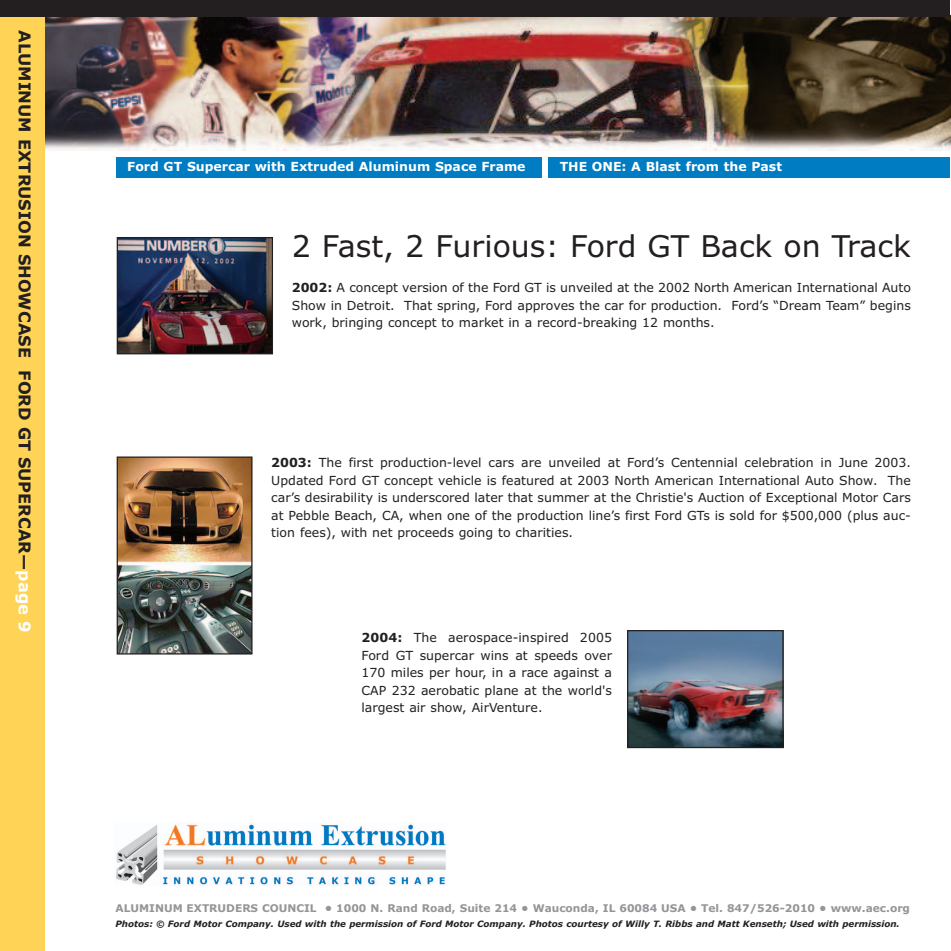
<style>
.page{position:relative;width:951px;height:951px;background:#fff}
.page>*{position:absolute;margin:0;border:0;box-sizing:border-box;transform-origin:0 0}
.t1{font:30px "Verdana";color:#231f20}
.t2{font:700 16.25px "Verdana";color:#231f20}
.t3{font:12.5px/17.5px "Verdana";color:#231f20;text-align:justify}
.t4{font:700 12.5px "Verdana";color:#fff}
.t5{font:700 10.62px "Verdana";color:#939598}
.t6{font:italic 700 8.75px "Verdana";color:#231f20}
.s1{color:#fff}
.s2{font-weight:700}
</style>
<div class="page">
<img style="left:44px;top:17px;width:905px;height:133px">
<div style="left:0;top:0;width:44px;height:950px;background:#fed356"></div>
<div style="left:0;top:0;width:949px;height:17px;background:#231f20"></div>
<img style="left:116px;top:824px;width:330px;height:61px">
<div style="left:117px;top:157px;width:424px;height:21px;background:#007cc2"></div>
<div style="left:548px;top:157px;width:401px;height:21px;background:#007cc2"></div>
<img style="left:119px;top:458px;width:131px;height:195px">
<div style="left:117px;top:456px;width:135px;height:199px;border:1px solid #231f20"></div>
<img style="left:119px;top:239px;width:152px;height:113px">
<div style="left:117px;top:237px;width:156px;height:117px;border:1px solid #231f20"></div>
<img style="left:628px;top:632px;width:153px;height:114px">
<div style="left:626px;top:630px;width:157px;height:118px;border:1px solid #231f20"></div>
<h2 class="t2" style="left:34px;top:30px;width:604px;rotate:90deg">ALUMINUM EXTRUSION SHOWCASE FORD GT SUPERCAR—<span class="s1">page 9</span></h2>
<p class="t4" style="left:127px;top:159px;width:400px">Ford GT Supercar with Extruded Aluminum Space Frame</p>
<p class="t4" style="left:559px;top:159px;width:224px">THE ONE: A Blast from the Past</p>
<h1 class="t1" style="left:292px;top:229px;width:620px">2 Fast, 2 Furious: Ford GT Back on Track</h1>
<p class="t3" style="left:292px;top:279px;width:620px"><span class="s2">2002:</span> A concept version of the Ford GT is unveiled at the 2002 North American International Auto Show in Detroit. That spring, Ford approves the car for production. Ford’s “Dream Team” begins work, bringing concept to market in a record-breaking 12 months.</p>
<p class="t3" style="left:271px;top:454px;width:641px"><span class="s2">2003:</span> The first production-level cars are unveiled at Ford’s Centennial celebration in June 2003.<br>Updated Ford GT concept vehicle is featured at 2003 North American International Auto Show. The car’s desirability is underscored later that summer at the Christie's Auction of Exceptional Motor Cars at Pebble Beach, CA, when one of the production line’s first Ford GTs is sold for $500,000 (plus auc&shy;tion fees), with net proceeds going to charities.</p>
<p class="t3" style="left:361px;top:629px;width:252px"><span class="s2">2004:</span> The aerospace-inspired 2005<br>Ford GT supercar wins at speeds over 170 miles per hour, in a race against a CAP 232 aerobatic plane at the world's largest air show, AirVenture.</p>
<p class="t5" style="left:115px;top:902px;width:795px">ALUMINUM EXTRUDERS COUNCIL • 1000 N. Rand Road, Suite 214 • Wauconda, IL 60084 USA • Tel. 847/526-2010 • www.aec.org</p>
<p class="t6" style="left:115px;top:918px;width:785px">Photos: © Ford Motor Company. Used with the permission of Ford Motor Company. Photos courtesy of Willy T. Ribbs and Matt Kenseth; Used with permission.</p>
</div>
